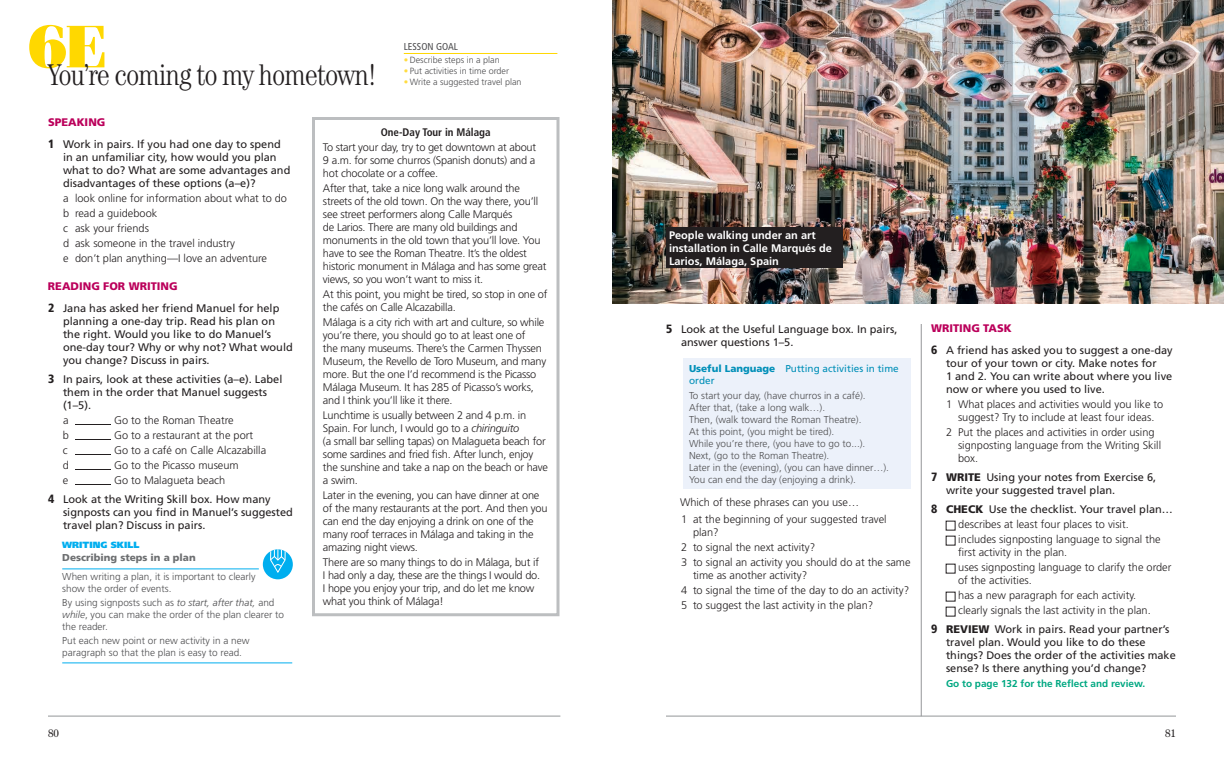
<style>
.page{position:relative;width:1224px;height:783px;background:#fff}
.page>*{position:absolute;margin:0;border:0;box-sizing:border-box;transform-origin:0 0}
.t1{font:900 60px "Fenice Std";color:#ffd800}
.t2{font:300 condensed 30px "Century Std";letter-spacing:-.04em;color:#231f20}
.t3{font:300 11px/13px "Frutiger LT Std";letter-spacing:-.02em;color:#231f20}
.t4{font:11px/13px "Frutiger LT Std";color:#231f20}
.t5{font:300 11px/15px "Frutiger LT Std";color:#231f20}
.t6{font:700 11px/13px "Frutiger LT Std";color:#fff}
.t7{font:700 condensed 11px "Frutiger LT Std";color:#231f20}
.t8{font:11px "Century Std";color:#231f20}
.t9{font:300 10px/12px "Frutiger LT Std";color:#4d4d4f}
.t10{font:10px/12px "Frutiger LT Std";color:#008fb8}
.t11{font:700 10px "Frutiger LT Std";color:#00a882}
.t12{font:900 10px "Frutiger LT Std";color:#6d6f71}
.t13{font:condensed 10px "Frutiger LT Std";color:#4d4d4f}
.t14{font:300 9px "Frutiger LT Std";color:#4d4d4f}
.t15{font:900 9px "Frutiger LT Std";color:#00aeef}
.s1{font-weight:400;font-stretch:condensed;color:#ffdc41}
.s2{font-weight:900;color:#bb005b}
.s3{font-weight:900;font-stretch:condensed;font-size:12px}
.s4{font-weight:300}
.s5{font-style:italic}
.s6{font-weight:900}
.s7{font-weight:400}
</style>
<div class="page">
<img style="left:612px;top:0;width:612px;height:304px">
<hr style="left:48px;top:716px;width:512px;height:1px;background:#949698">
<hr style="left:666px;top:716px;width:510px;height:1px;background:#949698">
<hr style="left:921px;top:324px;width:1px;height:392px;background:#949698">
<hr style="left:75px;top:424px;width:36px;height:1px;background:#231f20">
<hr style="left:75px;top:439px;width:36px;height:1px;background:#231f20">
<hr style="left:75px;top:454px;width:36px;height:1px;background:#231f20">
<hr style="left:75px;top:469px;width:36px;height:1px;background:#231f20">
<hr style="left:75px;top:484px;width:36px;height:1px;background:#231f20">
<hr style="left:62px;top:568px;width:197px;height:1px;background:#00aeef">
<hr style="left:62px;top:662px;width:230px;height:1px;background:#00aeef">
<div style="left:263px;top:549px;width:30px;height:30px;background:#00aeef;border-radius:50%"></div>
<svg style="left:269px;top:549px;width:17px;height:24px"></svg>
<hr style="left:404px;top:53px;width:153px;height:1px;background:#ffd800">
<div style="left:312px;top:117px;width:248px;height:499px;border:3px solid #bcbec0"></div>
<div style="left:666px;top:228px;width:177px;height:40px;background:#231f20"></div>
<div style="left:683px;top:358px;width:228px;height:131px;background:#ecf1fa"></div>
<h2 class="t2" style="left:27px;top:57px;width:351px"><sup>6</sup>You’re coming to my hometown!</h2>
<h1 class="t1" style="left:66px;top:9px;width:43px">E</h1>
<p class="t13" style="left:404px;top:41px;width:56px">LESSON GOAL</p>
<p class="t14" style="left:404px;top:55px;width:98px"><span class="s1">•</span> Describe steps in a plan</p>
<p class="t14" style="left:404px;top:66px;width:107px"><span class="s1">•</span> Put activities in time order</p>
<p class="t14" style="left:404px;top:77px;width:119px"><span class="s1">•</span> Write a suggested travel plan</p>
<p class="t4" style="left:48px;top:111px;width:234px;line-height:22px"><span class="s2">SPEAKING<br></span><span class="s3">1</span> Work in pairs. If you had one day to spend</p>
<p class="t4" style="left:63px;top:151px;width:229px">in an unfamiliar city, how would you plan what to do? What are some advantages and disadvantages of these options (a–e)?</p>
<p class="t5" style="left:63px;top:191px;width:226px">a look online for information about what to do b read a guidebook<br>c ask your friends<br>d ask someone in the travel industry<br>e don’t plan anything—I love an adventure</p>
<p class="t4" style="left:48px;top:276px;width:233px;line-height:22px"><span class="s2">READING FOR WRITING<br></span><span class="s3">2</span> Jana has asked her friend Manuel for help</p>
<p class="t4" style="left:63px;top:315px;width:231px">planning a one-day trip. Read his plan on the right. Would you like to do Manuel’s one-day tour? Why or why not? What would you change? Discuss in pairs.</p>
<p class="t4" style="left:63px;top:373px;width:221px;text-indent:-15px"><span class="s3">3</span> In pairs, look at these activities (a–e). Label them in the order that Manuel suggests (1–5).</p>
<p class="t3" style="left:63px;top:414px;width:7px">a</p>
<p class="t5" style="left:114px;top:413px;width:121px">Go to the Roman Theatre</p>
<p class="t3" style="left:63px;top:429px;width:8px">b</p>
<p class="t5" style="left:114px;top:428px;width:141px">Go to a restaurant at the port</p>
<p class="t3" style="left:63px;top:444px;width:6px">c</p>
<p class="t5" style="left:114px;top:443px;width:154px">Go to a café on Calle Alcazabilla</p>
<p class="t3" style="left:63px;top:459px;width:8px">d</p>
<p class="t5" style="left:114px;top:458px;width:126px">Go to the Picasso museum</p>
<p class="t3" style="left:63px;top:474px;width:7px">e</p>
<p class="t4" style="left:48px;top:471px;width:224px;line-height:19px;text-indent:66px"><span class="s4">Go to Malagueta beach<br></span><span class="s3">4</span> Look at the Writing Skill box. How many</p>
<p class="t4" style="left:63px;top:506px;width:232px">signposts can you find in Manuel’s suggested travel plan? Discuss in pairs.</p>
<p class="t15" style="left:62px;top:540px;width:79px">WRITING SKILL</p>
<p class="t12" style="left:62px;top:552px;width:135px">Describing steps in a plan</p>
<p class="t9" style="left:62px;top:571px;width:195px">When writing a plan, it is important to clearly show the order of events.</p>
<p class="t9" style="left:62px;top:597px;width:223px">By using signposts such as <span class="s5">to start, after that,</span> and <span class="s5">while</span>, you can make the order of the plan clearer to the reader.</p>
<p class="t9" style="left:62px;top:635px;width:189px">Put each new point or new activity in a new paragraph so that the plan is easy to read.</p>
<p class="t7" style="left:381px;top:126px;width:111px">One-Day Tour in Málaga</p>
<p class="t3" style="left:323px;top:141px;width:215px;text-align:justify">To start your day, try to get downtown at about 9 a.m. for some churros (Spanish donuts) and a hot chocolate or a coffee.</p>
<p class="t3" style="left:323px;top:182px;width:225px">After that, take a nice long walk around the streets of the old town. On the way there, you’ll see street performers along Calle Marqués<br>de Larios. There are many old buildings and monuments in the old town that you’ll love. You have to see the Roman Theatre. It’s the oldest historic monument in Málaga and has some great views, so you won’t want to miss it.</p>
<p class="t3" style="left:323px;top:288px;width:226px">At this point, you might be tired, so stop in one of the cafés on Calle Alcazabilla.</p>
<p class="t3" style="left:323px;top:316px;width:225px">Málaga is a city rich with art and culture, so while you’re there, you should go to at least one of<br>the many museums. There’s the Carmen Thyssen Museum, the Revello de Toro Museum, and many more. But the one I’d recommend is the Picasso Málaga Museum. It has 285 of Picasso’s works, and I think you’ll like it there.</p>
<p class="t3" style="left:323px;top:409px;width:227px">Lunchtime is usually between 2 and 4 p.m. in Spain. For lunch, I would go to a <span class="s5">chiringuito<br></span>(a small bar selling tapas) on Malagueta beach for some sardines and fried fish. After lunch, enjoy the sunshine and take a nap on the beach or have a swim.</p>
<p class="t3" style="left:323px;top:489px;width:226px">Later in the evening, you can have dinner at one of the many restaurants at the port. And then you can end the day enjoying a drink on one of the many roof terraces in Málaga and taking in the amazing night views.</p>
<p class="t3" style="left:323px;top:556px;width:219px">There are so many things to do in Málaga, but if I had only a day, these are the things I would do.<br>I hope you enjoy your trip, and do let me know what you think of Málaga!</p>
<p class="t6" style="left:669px;top:229px;width:165px">People walking under an art installation in Calle Marqués de<br>Larios, Málaga, Spain</p>
<p class="t4" style="left:681px;top:323px;width:218px;text-indent:-15px"><span class="s3">5</span> Look at the Useful Language box. In pairs, answer questions 1–5.</p>
<p class="t10" style="left:689px;top:362px;width:211px"><span class="s6">Useful Language</span> Putting activities in time order</p>
<p class="t9" style="left:689px;top:390px;width:202px">To start your day, (have churros in a café).<br>After that, (take a long walk…).<br>Then, (walk toward the Roman Theatre).<br>At this point, (you might be tired).<br>While you’re there, (you have to go to...).<br>Next, (go to the Roman Theatre).<br>Later in the (evening), (you can have dinner…).<br>You can end the day (enjoying a drink).</p>
<p class="t5" style="left:680px;top:494px;width:208px;line-height:17px">Which of these phrases can you use…<br>1 at the beginning of your suggested travel</p>
<p class="t5" style="left:681px;top:525px;width:231px;text-indent:12px">plan?<br>2 to signal the next activity?<br>3 to signal an activity you should do at the same</p>
<p class="t5" style="left:681px;top:568px;width:230px;text-indent:12px">time as another activity?<br>4 to signal the time of the day to do an activity?<br>5 to suggest the last activity in the plan?</p>
<p class="t4" style="left:931px;top:317px;width:243px;line-height:22px"><span class="s2">WRITING TASK<br></span><span class="s3">6</span> A friend has asked you to suggest a one-day</p>
<p class="t4" style="left:946px;top:357px;width:228px">tour of your town or city. Make notes for<br>1 and 2. You can write about where you live now or where you used to live.</p>
<p class="t5" style="left:946px;top:398px;width:219px;line-height:13px;text-align:center">1 What places and activities would you like to suggest? Try to include at least four ideas.</p>
<p class="t5" style="left:958px;top:426px;width:205px;line-height:13px;text-indent:-12px">2 Put the places and activities in order using signposting language from the Writing Skill box.</p>
<p class="t4" style="left:946px;top:471px;width:212px;text-indent:-15px"><span class="s3">7</span> <span class="s6">WRITE</span> Using your notes from Exercise 6, write your suggested travel plan.</p>
<p class="t5" style="left:958px;top:502px;width:216px;text-indent:-27px"><span class="s3">8</span> <span class="s6">CHECK</span> <span class="s7">Use the checklist. Your travel plan… </span>describes at least four places to visit.<br>includes signposting language to signal the</p>
<p class="t5" style="left:958px;top:545px;width:215px">first activity in the plan.<br>uses signposting language to clarify the order</p>
<p class="t5" style="left:958px;top:573px;width:194px">of the activities.<br>has a new paragraph for each activity. clearly signals the last activity in the plan.</p>
<p class="t4" style="left:946px;top:623px;width:231px;text-indent:-15px"><span class="s3">9</span> <span class="s6">REVIEW</span> Work in pairs. Read your partner’s travel plan. Would you like to do these things? Does the order of the activities make sense? Is there anything you’d change?</p>
<p class="t11" style="left:946px;top:678px;width:201px">Go to page 132 for the Reflect and review.</p>
<p class="t8" style="left:48px;top:726px;width:12px">80</p>
<p class="t8" style="left:1165px;top:726px;width:12px">81</p>
</div>
